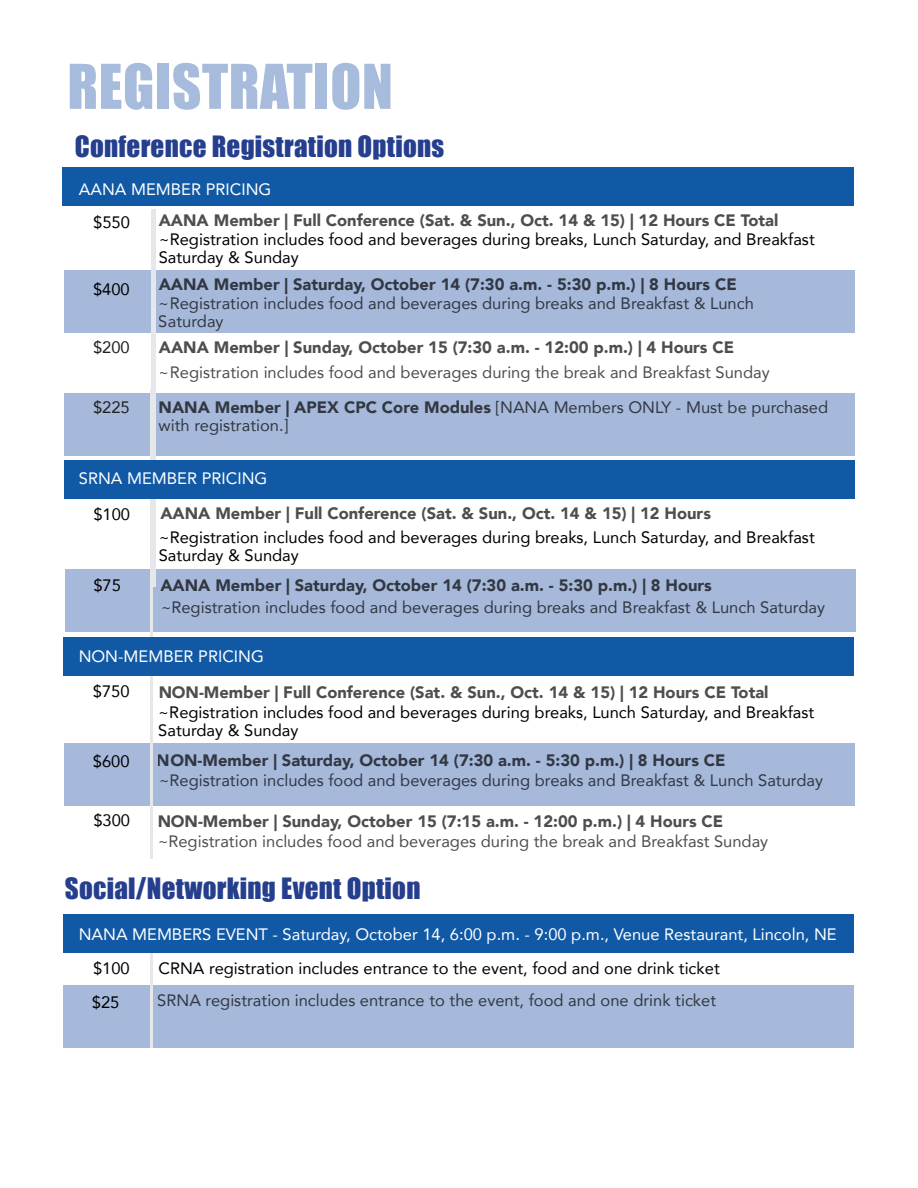
<style>
.page{position:relative;width:918px;height:1188px;background:#fff}
.page>*{position:absolute;margin:0;border:0;box-sizing:border-box;transform-origin:0 0}
._38_44_Bold_Left{font:57px "Impact";letter-spacing:.01em;color:#a7bbdc}
._15_Semi_Bold_Left{font:27px "Impact";letter-spacing:.01em;color:#253f8e}
._11_Reg_Center{font:16.5px/18px "Avenir";color:#000}
.t1{font:900 16.5px "Avenir";color:#000}
._11_Reg_Left{font:16.5px "Avenir";color:#fff}
._11_Reg_Left-2{font:16.5px "Avenir";color:#000}
._11_Reg_Left-3{font:16.5px "Avenir";color:#231f20}
.s1{font-weight:900}
</style>
<div class="page">
<div style="left:63px;top:168px;width:791px;height:38px;background:#1159a5"></div>
<div style="left:64px;top:270px;width:790px;height:63px;background:#a6b9db"></div>
<div style="left:64px;top:393px;width:790px;height:62px;background:#a6b9db"></div>
<div style="left:65px;top:569px;width:791px;height:63px;background:#a6b9db"></div>
<div style="left:65px;top:744px;width:790px;height:62px;background:#a6b9db"></div>
<div style="left:64px;top:985px;width:790px;height:63px;background:#a6b9db"></div>
<hr style="left:151px;top:209px;width:4px;height:378px;background:#e6e7e9">
<hr style="left:150px;top:389px;width:3px;height:470px;background:#e6e7e9">
<hr style="left:150px;top:923px;width:3px;height:125px;background:#e6e7e9">
<div style="left:64px;top:460px;width:790px;height:39px;background:#1159a5"></div>
<div style="left:64px;top:637px;width:790px;height:38px;background:#1159a5"></div>
<div style="left:64px;top:914px;width:790px;height:38px;background:#1159a5"></div>
<p class="_38_44_Bold_Left" style="left:67px;top:42px;width:327px">REGISTRATION</p>
<p class="_15_Semi_Bold_Left" style="left:75px;top:125px;width:371px">Conference Registration Options</p>
<p class="_11_Reg_Left" style="left:79px;top:176px;width:194px">AANA MEMBER PRICING</p>
<p class="_11_Reg_Center" style="left:159px;top:229px;width:658px">~Registration includes food and beverages during breaks, Lunch Saturday, and Breakfast<br>Saturday &amp; Sunday</p>
<p class="t1" style="left:159px;top:206px;width:621px">AANA Member | Full Conference (Sat. &amp; Sun., Oct. 14 &amp; 15) | 12 Hours CE Total</p>
<p class="_11_Reg_Left-2" style="left:93px;top:209px;width:38px">$550</p>
<p class="_11_Reg_Left-2" style="left:93px;top:276px;width:38px">$400</p>
<p class="t1" style="left:159px;top:271px;width:580px">AANA Member | Saturday, October 14 (7:30 a.m. - 5:30 p.m.) | 8 Hours CE</p>
<p class="_11_Reg_Center" style="left:159px;top:294px;width:597px">~Registration includes food and beverages during breaks and Breakfast &amp; Lunch<br>Saturday</p>
<p class="_11_Reg_Left-3" style="left:93px;top:334px;width:38px">$200</p>
<p class="t1" style="left:159px;top:333px;width:577px">AANA Member | Sunday, October 15 (7:30 a.m. - 12:00 p.m.) | 4 Hours CE</p>
<p class="_11_Reg_Center" style="left:159px;top:363px;width:612px">~Registration includes food and beverages during the break and Breakfast Sunday</p>
<p class="_11_Reg_Left-3" style="left:93px;top:395px;width:38px">$225</p>
<p class="_11_Reg_Center" style="left:159px;top:398px;width:671px"><span class="s1">NANA Member | APEX CPC Core Modules</span> [NANA Members ONLY - Must be purchased with registration.]</p>
<p class="_11_Reg_Left" style="left:79px;top:465px;width:190px">SRNA MEMBER PRICING</p>
<p class="_11_Reg_Left-2" style="left:93px;top:501px;width:38px">$100</p>
<p class="_11_Reg_Left-2" style="left:93px;top:572px;width:29px">$75</p>
<p class="t1" style="left:160px;top:499px;width:552px">AANA Member | Full Conference (Sat. &amp; Sun., Oct. 14 &amp; 15) | 12 Hours</p>
<p class="_11_Reg_Center" style="left:159px;top:528px;width:658px">~Registration includes food and beverages during breaks, Lunch Saturday, and Breakfast<br>Saturday &amp; Sunday</p>
<p class="t1" style="left:160px;top:571px;width:553px">AANA Member | Saturday, October 14 (7:30 a.m. - 5:30 p.m.) | 8 Hours</p>
<p class="_11_Reg_Center" style="left:160px;top:598px;width:666px">~Registration includes food and beverages during breaks and Breakfast &amp; Lunch Saturday</p>
<p class="_11_Reg_Left" style="left:79px;top:644px;width:187px">NON-MEMBER PRICING</p>
<p class="_11_Reg_Left-2" style="left:93px;top:678px;width:38px">$750</p>
<p class="t1" style="left:158px;top:678px;width:612px">NON-Member | Full Conference (Sat. &amp; Sun., Oct. 14 &amp; 15) | 12 Hours CE Total</p>
<p class="_11_Reg_Center" style="left:158px;top:702px;width:658px">~Registration includes food and beverages during breaks, Lunch Saturday, and Breakfast<br>Saturday &amp; Sunday</p>
<p class="_11_Reg_Left-2" style="left:93px;top:748px;width:38px">$600</p>
<p class="t1" style="left:157px;top:747px;width:570px">NON-Member | Saturday, October 14 (7:30 a.m. - 5:30 p.m.) | 8 Hours CE</p>
<p class="_11_Reg_Center" style="left:158px;top:771px;width:666px">~Registration includes food and beverages during breaks and Breakfast &amp; Lunch Saturday</p>
<p class="_11_Reg_Left-2" style="left:93px;top:808px;width:38px">$300</p>
<p class="t1" style="left:157px;top:807px;width:567px">NON-Member | Sunday, October 15 (7:15 a.m. - 12:00 p.m.) | 4 Hours CE</p>
<p class="_11_Reg_Center" style="left:157px;top:832px;width:612px">~Registration includes food and beverages during the break and Breakfast Sunday</p>
<p class="_15_Semi_Bold_Left" style="left:65px;top:867px;width:357px">Social/Networking Event Option</p>
<p class="_11_Reg_Left" style="left:79px;top:921px;width:759px">NANA MEMBERS EVENT - Saturday, October 14, 6:00 p.m. - 9:00 p.m., Venue Restaurant, Lincoln, NE</p>
<p class="_11_Reg_Left-2" style="left:93px;top:955px;width:38px">$100</p>
<p class="_11_Reg_Left-2" style="left:92px;top:989px;width:29px">$25</p>
<p class="_11_Reg_Center" style="left:158px;top:959px;width:563px">CRNA registration includes entrance to the event, food and one drink ticket</p>
<p class="_11_Reg_Center" style="left:157px;top:991px;width:560px">SRNA registration includes entrance to the event, food and one drink ticket</p>
</div>
